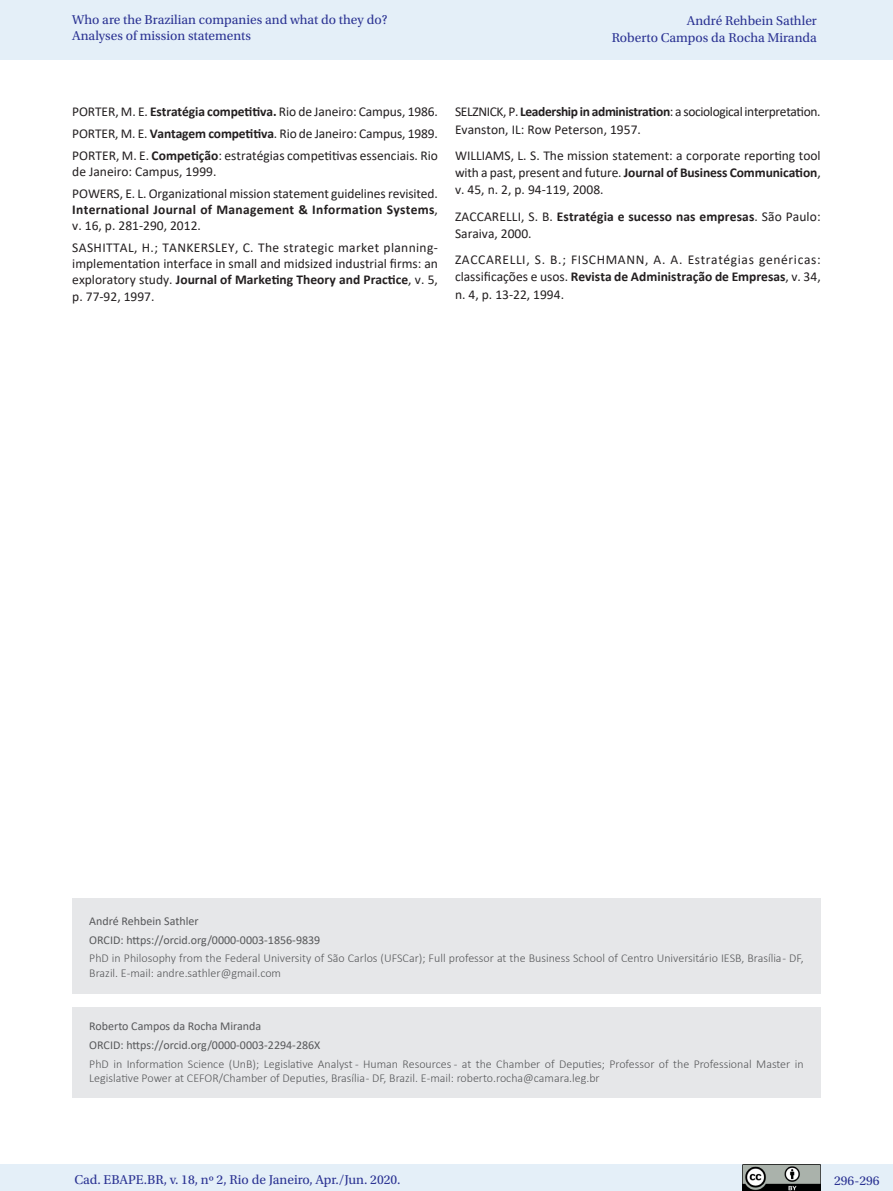
<style>
.page{position:relative;width:893px;height:1191px;background:#fff}
.page>*{position:absolute;margin:0;border:0;box-sizing:border-box;transform-origin:0 0}
.Referencias{font:13.5px/16.2px "Calibri";color:#231f20;text-align:justify}
.t1{font:13.5px/16.5px "Utopia Std";color:#2b3393}
.Referencias-2{font:13.5px/17.1px "Calibri";letter-spacing:-.025em;color:#231f20}
._06_3_nota_de_fim_au{font:300 12px/14.4px "Calibri";color:#57585a}
._06_3_nota_de_fim_au-2{font:12px "Calibri";color:#57585a}
.s1{font-weight:700}
</style>
<div class="page">
<div style="left:0;top:0;width:893px;height:60px;background:#e4eff8"></div>
<div style="left:0;top:1164px;width:893px;height:27px;background:#e4eff8"></div>
<img style="left:743px;top:1164px;width:78px;height:27px">
<div style="left:72px;top:898px;width:749px;height:199px;background:#e6e7e9"></div>
<div style="left:72px;top:994px;width:749px;height:13px;background:#fff"></div>
<p class="t1" style="left:72px;top:11px;width:317px">Who are the Brazilian companies and what do they do?<br>Analyses of mission statements</p>
<p class="t1" style="left:612px;top:13px;width:207px;text-align:right">André Rehbein Sathler<br>Roberto Campos da Rocha Miranda</p>
<p class="Referencias" style="left:72px;top:104px;width:367px">PORTER, M. E. <span class="s1">Estratégia competitiva.</span> Rio de Janeiro: Campus, 1986.</p>
<p class="Referencias" style="left:72px;top:125px;width:367px">PORTER, M. E. <span class="s1">Vantagem competitiva</span>. Rio de Janeiro: Campus, 1989.</p>
<p class="Referencias" style="left:72px;top:147px;width:367px">PORTER, M. E. <span class="s1">Competição</span>: estratégias competitivas essenciais. Rio de Janeiro: Campus, 1999.</p>
<p class="Referencias" style="left:72px;top:185px;width:367px">POWERS, E. L. Organizational mission statement guidelines revisited.<br><span class="s1">International Journal of Management &amp; Information Systems</span>, v. 16, p. 281-290, 2012.</p>
<p class="Referencias" style="left:72px;top:239px;width:367px">SASHITTAL, H.; TANKERSLEY, C. The strategic market planning&shy;implementation interface in small and midsized industrial firms: an exploratory study. <span class="s1">Journal of Marketing Theory and Practice</span>, v. 5, p. 77-92, 1997.</p>
<p class="Referencias-2" style="left:455px;top:103px;width:367px">SELZNICK, P. <span class="s1">Leadership in administration</span>: a sociological interpretation.<br>Evanston, IL: Row Peterson, 1957.</p>
<p class="Referencias" style="left:455px;top:147px;width:367px;line-height:17.1px">WILLIAMS, L. S. The mission statement: a corporate reporting tool with a past, present and future. <span class="s1">Journal of Business Communication</span>, v. 45, n. 2, p. 94-119, 2008.</p>
<p class="Referencias" style="left:455px;top:207px;width:367px;line-height:17.1px">ZACCARELLI, S. B. <span class="s1">Estratégia e sucesso nas empresas</span>. São Paulo:<br>Saraiva, 2000.</p>
<p class="Referencias" style="left:455px;top:251px;width:367px;line-height:17.1px">ZACCARELLI, S. B.; FISCHMANN, A. A. Estratégias genéricas: classificações e usos. <span class="s1">Revista de Administração de Empresas</span>, v. 34, n. 4, p. 13-22, 1994.</p>
<p class="_06_3_nota_de_fim_au-2" style="left:89px;top:912px;width:111px">André Rehbein Sathler</p>
<p class="_06_3_nota_de_fim_au-2" style="left:89px;top:931px;width:233px">ORCID: https://orcid.org/0000-0003-1856-9839</p>
<p class="_06_3_nota_de_fim_au" style="left:89px;top:951px;width:716px">PhD in Philosophy from the Federal University of São Carlos (UFSCar); Full professor at the Business School of Centro Universitário IESB, Brasília - DF,<br>Brazil. E-mail: andre.sathler@gmail.com</p>
<p class="_06_3_nota_de_fim_au-2" style="left:89px;top:1018px;width:174px">Roberto Campos da Rocha Miranda</p>
<p class="_06_3_nota_de_fim_au-2" style="left:89px;top:1036px;width:233px">ORCID: https://orcid.org/0000-0003-2294-286X</p>
<p class="_06_3_nota_de_fim_au" style="left:89px;top:1056px;width:716px">PhD in Information Science (UnB); Legislative Analyst - Human Resources - at the Chamber of Deputies; Professor of the Professional Master in<br>Legislative Power at CEFOR/Chamber of Deputies, Brasília - DF, Brazil. E-mail: roberto.rocha@camara.leg.br</p>
<p class="t1" style="left:74px;top:1171px;width:328px">Cad. EBAPE.BR, v. 18, nº 2, Rio de Janeiro, Apr./Jun. 2020.</p>
<p class="t1" style="left:834px;top:1172px;width:47px">296-296</p>
</div>
